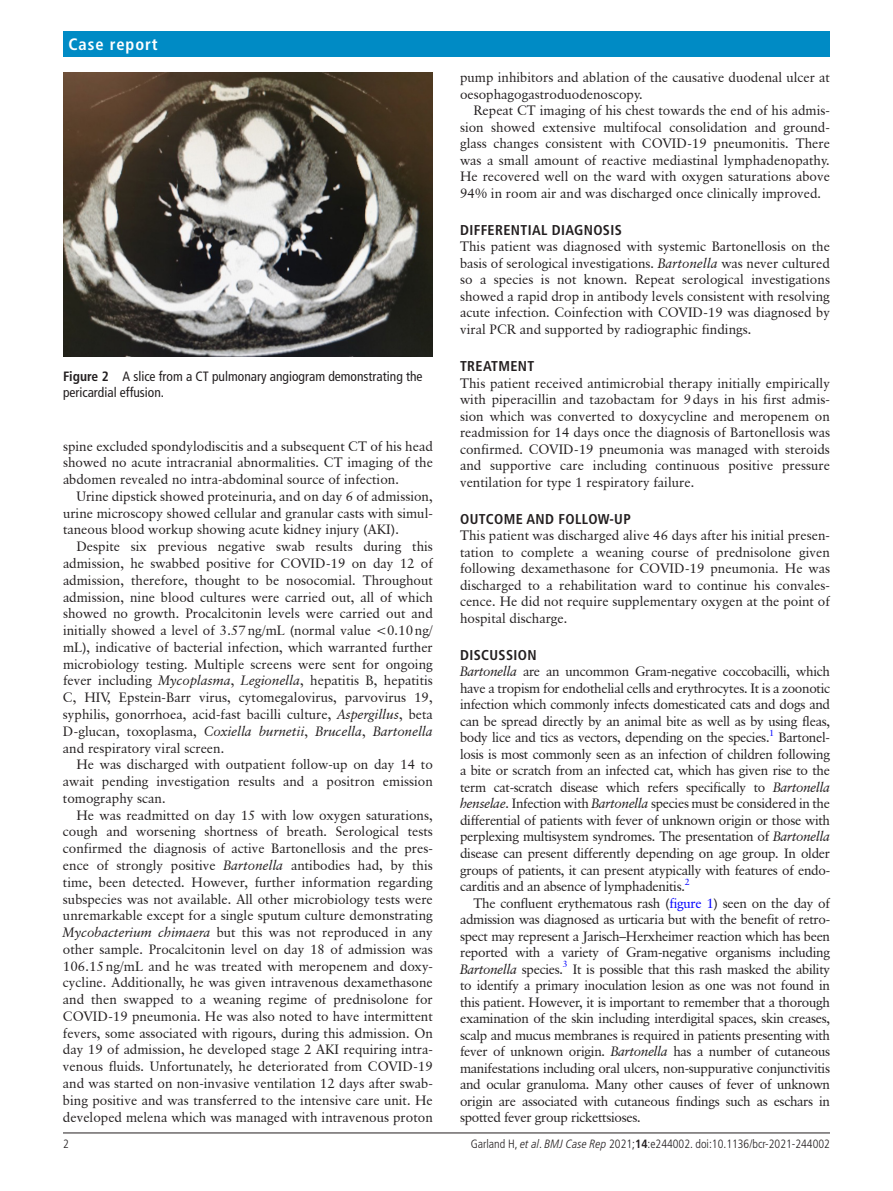
<style>
.page{position:relative;width:893px;height:1191px;background:#fff}
.page>*{position:absolute;margin:0;border:0;box-sizing:border-box;transform-origin:0 0}
.t1{font:700 condensed 16.5px "Frutiger LT Pro";letter-spacing:.055em;color:#fff}
.t2{font:700 condensed 14.25px "Frutiger LT Pro";letter-spacing:.025em;color:#231f20}
.t3{font:13.5px/16.5px "Classical Garamond BT";color:#231f20;text-align:justify}
.t4{font:condensed 13.5px/16.5px "Frutiger LT Pro";color:#231f20}
.t5{font:300 condensed 12px "Frutiger LT Pro";color:#231f20}
.s1{font-weight:700}
.s2{font-style:italic}
.s3{color:#00f}
</style>
<div class="page">
<hr style="left:63px;top:1132px;width:767px;height:1px;background:#231f20">
<div style="left:63px;top:31px;width:767px;height:25px;background:#008bc5"></div>
<img style="left:63px;top:72px;width:370px;height:285px">
<p class="t1" style="left:69px;top:34px;width:91px">Case report</p>
<p class="t4" style="left:63px;top:368px;width:361px"><span class="s1">Figure 2</span> A slice from a CT pulmonary angiogram demonstrating the pericardial effusion.</p>
<p class="t3" style="left:63px;top:437px;width:371px">spine excluded spondylodiscitis and a subsequent CT of his head showed no acute intracranial abnormalities. CT imaging of the abdomen revealed no intra-abdominal source of infection.</p>
<p class="t3" style="left:63px;top:487px;width:371px;text-indent:14px">Urine dipstick showed proteinuria, and on day 6 of admission, urine microscopy showed cellular and granular casts with simul&shy;taneous blood workup showing acute kidney injury (AKI).</p>
<p class="t3" style="left:63px;top:538px;width:371px;text-indent:14px">Despite six previous negative swab results during this admission, he swabbed positive for COVID-19 on day 12 of admission, therefore, thought to be nosocomial. Throughout admission, nine blood cultures were carried out, all of which showed no growth. Procalcitonin levels were carried out and initially showed a level of 3.57ng/mL (normal value &lt;0.10ng/ mL), indicative of bacterial infection, which warranted further microbiology testing. Multiple screens were sent for ongoing fever including <span class="s2">Mycoplasma</span>, <span class="s2">Legionella</span>, hepatitis B, hepatitis C, HIV, Epstein-Barr virus, cytomegalovirus, parvovirus 19, syphilis, gonorrhoea, acid-fast bacilli culture, <span class="s2">Aspergillus</span>, beta D-glucan, toxoplasma, <span class="s2">Coxiella burnetii</span>, <span class="s2">Brucella</span>, <span class="s2">Bartonella </span>and respiratory viral screen.</p>
<p class="t3" style="left:63px;top:756px;width:371px;text-indent:14px">He was discharged with outpatient follow-up on day 14 to await pending investigation results and a positron emission tomography scan.</p>
<p class="t3" style="left:63px;top:806px;width:371px;text-indent:14px">He was readmitted on day 15 with low oxygen saturations, cough and worsening shortness of breath. Serological tests confirmed the diagnosis of active Bartonellosis and the pres&shy;ence of strongly positive <span class="s2">Bartonella</span> antibodies had, by this time, been detected. However, further information regarding subspecies was not available. All other microbiology tests were unremarkable except for a single sputum culture demonstrating <span class="s2">Mycobacterium chimaera</span> but this was not reproduced in any other sample. Procalcitonin level on day 18 of admission was 106.15ng/mL and he was treated with meropenem and doxy&shy;cycline. Additionally, he was given intravenous dexamethasone and then swapped to a weaning regime of prednisolone for COVID-19 pneumonia. He was also noted to have intermittent fevers, some associated with rigours, during this admission. On day 19 of admission, he developed stage 2 AKI requiring intra&shy;venous fluids. Unfortunately, he deteriorated from COVID-19 and was started on non-invasive ventilation 12 days after swab&shy;bing positive and was transferred to the intensive care unit. He developed melena which was managed with intravenous proton</p>
<p class="t3" style="left:460px;top:69px;width:371px">pump inhibitors and ablation of the causative duodenal ulcer at oesophagogastroduodenoscopy.</p>
<p class="t3" style="left:460px;top:102px;width:371px;text-indent:14px">Repeat CT imaging of his chest towards the end of his admis&shy;sion showed extensive multifocal consolidation and ground&shy;glass changes consistent with COVID-19 pneumonitis. There was a small amount of reactive mediastinal lymphadenopathy.<br>He recovered well on the ward with oxygen saturations above 94% in room air and was discharged once clinically improved.</p>
<p class="t2" style="left:460px;top:221px;width:163px">DIFFERENTIAL DIAGNOSIS</p>
<p class="t3" style="left:460px;top:238px;width:371px">This patient was diagnosed with systemic Bartonellosis on the basis of serological investigations. <span class="s2">Bartonella</span> was never cultured so a species is not known. Repeat serological investigations showed a rapid drop in antibody levels consistent with resolving acute infection. Coinfection with COVID-19 was diagnosed by viral PCR and supported by radiographic findings.</p>
<p class="t2" style="left:460px;top:358px;width:76px">TREATMENT</p>
<p class="t3" style="left:460px;top:374px;width:371px">This patient received antimicrobial therapy initially empirically with piperacillin and tazobactam for 9days in his first admis&shy;sion which was converted to doxycycline and meropenem on readmission for 14 days once the diagnosis of Bartonellosis was confirmed. COVID-19 pneumonia was managed with steroids and supportive care including continuous positive pressure ventilation for type 1 respiratory failure.</p>
<p class="t2" style="left:460px;top:510px;width:172px">OUTCOME AND FOLLOW-UP</p>
<p class="t3" style="left:460px;top:527px;width:371px">This patient was discharged alive 46 days after his initial presen&shy;tation to complete a weaning course of prednisolone given following dexamethasone for COVID-19 pneumonia. He was discharged to a rehabilitation ward to continue his convales&shy;cence. He did not require supplementary oxygen at the point of hospital discharge.</p>
<p class="t2" style="left:460px;top:646px;width:78px">DISCUSSION</p>
<p class="t3" style="left:460px;top:663px;width:372px"><span class="s2">Bartonella</span> are an uncommon Gram-negative coccobacilli, which have a tropism for endothelial cells and erythrocytes. It is a zoonotic infection which commonly infects domesticated cats and dogs and can be spread directly by an animal bite as well as by using fleas, body lice and tics as vectors, depending on the species.<sup>1</sup> Bartonel&shy;losis is most commonly seen as an infection of children following a bite or scratch from an infected cat, which has given rise to the term cat-scratch disease which refers specifically to <span class="s2">Bartonella henselae</span>. Infection with <span class="s2">Bartonella</span> species must be considered in the differential of patients with fever of unknown origin or those with perplexing multisystem syndromes. The presentation of <span class="s2">Bartonella </span>disease can present differently depending on age group. In older groups of patients, it can present atypically with features of endo&shy;carditis and an absence of lymphadenitis.<sup>2</sup></p>
<p class="t3" style="left:460px;top:894px;width:372px;text-indent:14px">The confluent erythematous rash (<span class="s3">figure 1</span>) seen on the day of admission was diagnosed as urticaria but with the benefit of retro&shy;spect may represent a Jarisch–Herxheimer reaction which has been reported with a variety of Gram-negative organisms including <span class="s2">Bartonella</span> species.<sup>3</sup> It is possible that this rash masked the ability to identify a primary inoculation lesion as one was not found in this patient. However, it is important to remember that a thorough examination of the skin including interdigital spaces, skin creases, scalp and mucus membranes is required in patients presenting with fever of unknown origin. <span class="s2">Bartonella</span> has a number of cutaneous manifestations including oral ulcers, non-suppurative conjunctivitis and ocular granuloma. Many other causes of fever of unknown origin are associated with cutaneous findings such as eschars in spotted fever group rickettsioses.</p>
<p class="t5" style="left:63px;top:1136px;width:7px">2</p>
<p class="t5" style="left:471px;top:1136px;width:361px">Garland H, <span class="s2">et al</span>. <span class="s2">BMJ Case Rep</span> 2021;<span class="s1">14</span>:e244002. doi:10.1136/bcr-2021-244002</p>
</div>
